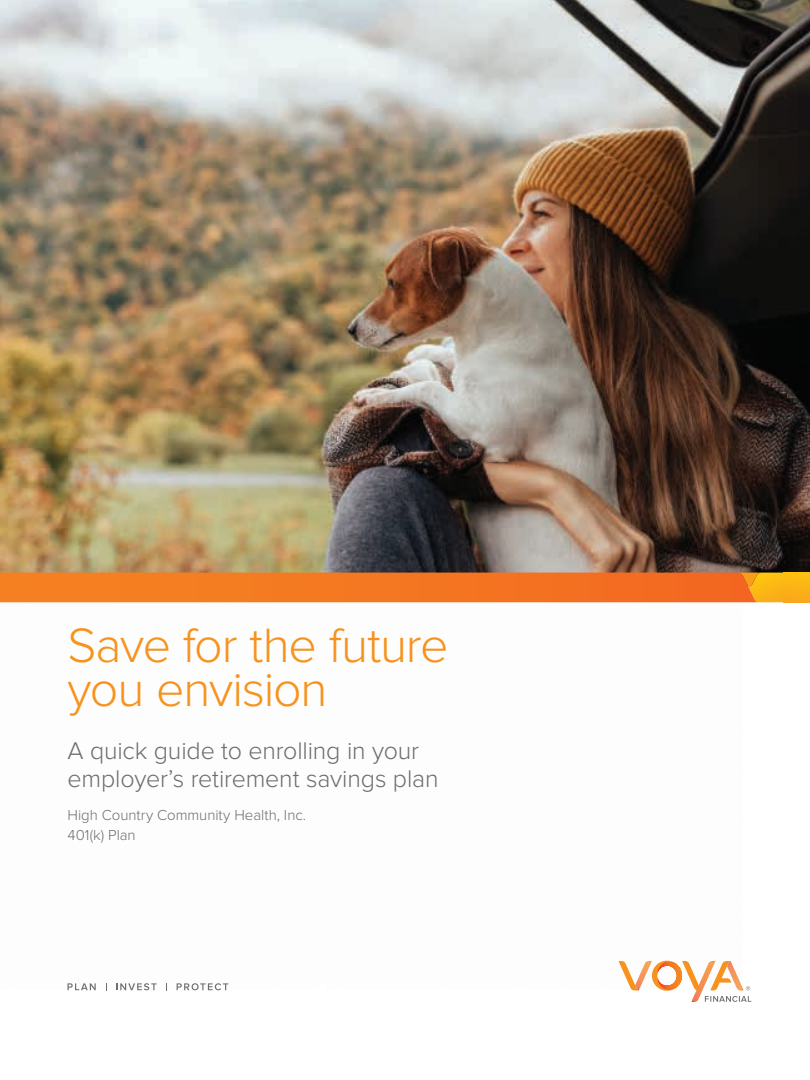
<style>
.page{position:relative;width:810px;height:1080px;background:#fff}
.page>*{position:absolute;margin:0;border:0;box-sizing:border-box;transform-origin:0 0}
.t1{font:300 50px/43.8px "Proxima Nova";letter-spacing:-.025em;color:#f7931d}
.t2{font:300 25px/27.5px "Proxima Nova";letter-spacing:-.005em;color:#6c6d70}
.t3{font:300 15px/19.9px "Proxima Nova";letter-spacing:-.005em;color:#6c6d70}
</style>
<div class="page">
<img style="left:0;top:0;width:810px;height:573px">
<svg style="left:68px;top:983px;width:28px;height:7px"></svg>
<svg style="left:116px;top:983px;width:41px;height:7px"></svg>
<svg style="left:177px;top:983px;width:51px;height:7px"></svg>
<svg style="left:619px;top:960px;width:132px;height:43px"></svg>
<div style="left:783px;top:573px;width:8px;height:29px;background:#fbb316"></div>
<svg style="left:0;top:573px;width:788px;height:29px"></svg>
<div style="left:791px;top:573px;width:8px;height:29px;background:#fbb416"></div>
<div style="left:798px;top:573px;width:8px;height:29px;background:#fbb416"></div>
<div style="left:805px;top:573px;width:5px;height:29px;background:#fbb416"></div>
<h1 class="t1" style="left:68px;top:624px;width:382px">Save for the future you envision</h1>
<p class="t2" style="left:68px;top:738px;width:373px">A quick guide to enrolling in your employer’s retirement savings plan</p>
<p class="t3" style="left:68px;top:805px;width:240px">High Country Community Health, Inc.<br>401(k) Plan</p>
</div>
